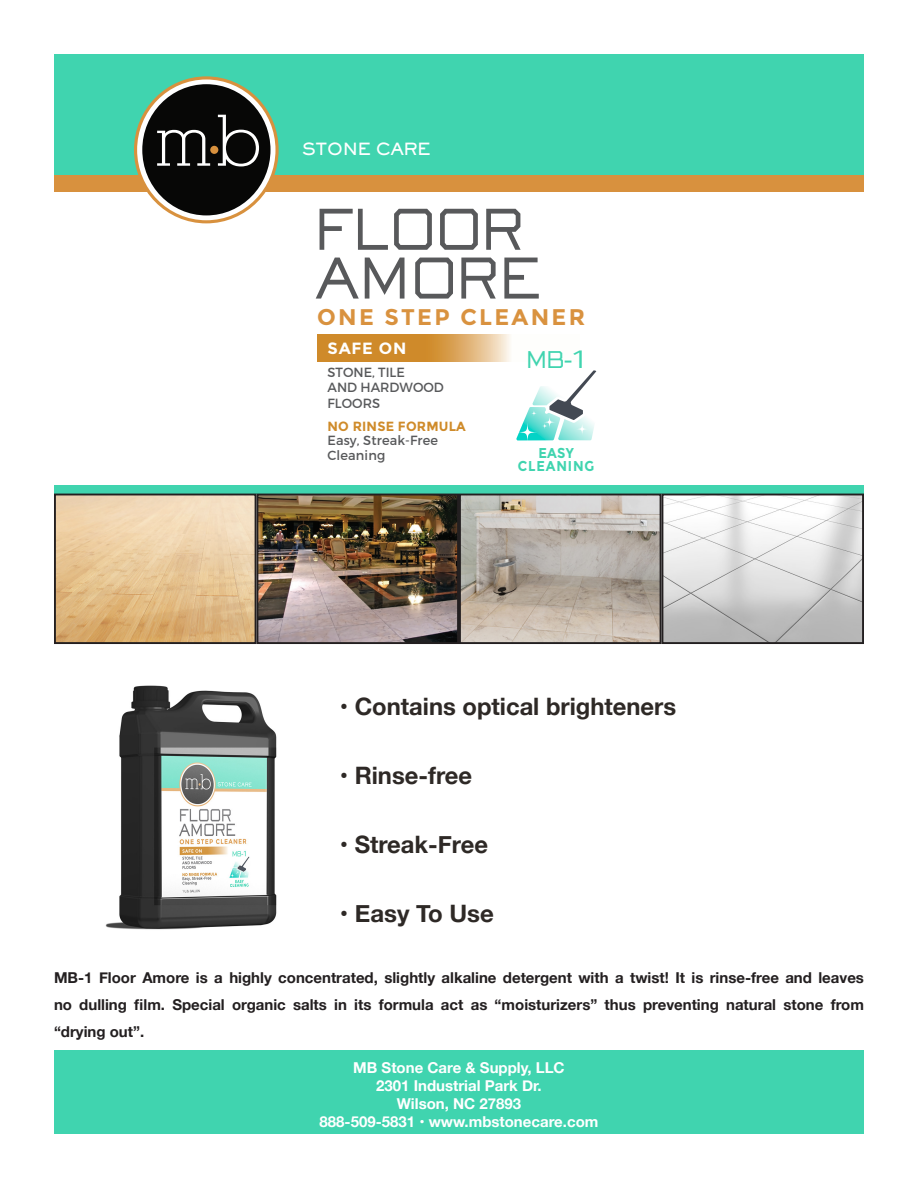
<style>
.page{position:relative;width:918px;height:1188px;background:#fff}
.page>*{position:absolute;margin:0;border:0;box-sizing:border-box;transform-origin:0 0}
.t1{font:68.1px "Alexandria FLF";color:#fff;scale:1.16 1}
.t2{font:54.75px/48.8px "AT Sackers Square Gothic";letter-spacing:-.05em;color:#58595b}
.t3{font:700 24px "Helvetica Neue";color:#2e2926}
.t4{font:700 22.65px "Montserrat";letter-spacing:.1em;color:#d9923f}
.t5{font:22.5px "AT Sackers Square Gothic";color:#40d4af}
.t6{font:16.5px "AT Sackers Heavy Gothic";letter-spacing:-.05em;color:#fff}
.t7{font:700 16.2px "Montserrat";letter-spacing:.05em;color:#fff}
.t8{font:700 15px/27px "Helvetica Neue";color:#231f20;text-align:justify}
.t9{font:700 15px "Helvetica Neue";color:#fff}
.t10{font:700 14.25px/12.9px "Montserrat";letter-spacing:.065em;color:#40d4af;text-align:center;scale:.91 1}
.t11{font:13.35px/15.5px "Montserrat";color:#58595b}
.s1{font-weight:700;color:#cf8b2a}
.s2{font-size:24.9px}
.s3{font-family:"Avenir Next Condensed";font-size:24.9px}
</style>
<div class="page">
<div style="left:54px;top:485px;width:810px;height:9px;background:#40d4af"></div>
<div style="left:54px;top:54px;width:810px;height:121px;background:#40d4af"></div>
<div style="left:54px;top:175px;width:810px;height:16px;background:#d8913e"></div>
<svg style="left:136px;top:78px;width:141px;height:144px;fill:#fff"></svg>
<div style="left:134px;top:76px;width:145px;height:147px;border:3px solid #d8913e;border-radius:50%"></div>
<div style="left:145px;top:87px;width:123px;height:126px;background:#070706;border-radius:50%"></div>
<div style="left:142px;top:84px;width:129px;height:131px;border:5px solid #070706;border-radius:50%"></div>
<div style="left:210px;top:146px;width:8px;height:8px;background:#d8913e;border-radius:50%"></div>
<svg style="left:318px;top:334px;width:192px;height:27px;background:#d79d4d"></svg>
<svg style="left:516px;top:370px;width:81px;height:71px"></svg>
<svg style="left:576px;top:423px;width:12px;height:12px"></svg>
<svg style="left:543px;top:416px;width:13px;height:12px"></svg>
<svg style="left:518px;top:423px;width:19px;height:19px"></svg>
<svg style="left:531px;top:410px;width:6px;height:7px"></svg>
<svg style="left:541px;top:423px;width:7px;height:6px"></svg>
<div style="left:54px;top:1051px;width:810px;height:83px;background:#40d4af"></div>
<img style="left:57px;top:495px;width:399px;height:148px">
<div style="left:54px;top:494px;width:202px;height:150px;border:2px solid #231f20"></div>
<div style="left:257px;top:494px;width:202px;height:150px;border:2px solid #231f20"></div>
<img style="left:462px;top:495px;width:399px;height:148px">
<div style="left:459px;top:494px;width:202px;height:150px;border:2px solid #231f20"></div>
<div style="left:662px;top:494px;width:202px;height:150px;border:2px solid #231f20"></div>
<img style="left:105px;top:685px;width:172px;height:245px">
<p class="t1" style="left:155px;top:105px;width:94px">mb</p>
<p class="t6" style="left:302px;top:138px;width:130px">STONE CARE</p>
<p class="t2" style="left:312px;top:204px;width:234px">FLOOR<br>AMORE</p>
<p class="t4" style="left:317px;top:304px;width:269px">ONE STEP CLEANER</p>
<p class="t7" style="left:328px;top:339px;width:80px">SAFE ON</p>
<p class="t11" style="left:328px;top:364px;width:118px">STONE, TILE<br>AND HARDWOOD<br>FLOORS</p>
<p class="t11" style="left:328px;top:420px;width:140px;line-height:13.4px"><span class="s1">NO RINSE FORMULA<br></span>Easy, Streak-Free</p>
<p class="t11" style="left:328px;top:448px;width:59px">Cleaning</p>
<p class="t5" style="left:525px;top:346px;width:64px">MB<span class="s2">-</span><span class="s3">1</span></p>
<p class="t10" style="left:518px;top:447px;width:85px">EASY<br>CLEANING</p>
<p class="t3" style="left:340px;top:688px;width:338px">• Contains optical brighteners</p>
<p class="t3" style="left:340px;top:757px;width:134px">• Rinse-free</p>
<p class="t3" style="left:340px;top:826px;width:150px">• Streak-Free</p>
<p class="t3" style="left:340px;top:895px;width:156px">• Easy To Use</p>
<p class="t8" style="left:54px;top:964px;width:812px">MB-1 Floor Amore is a highly concentrated, slightly alkaline detergent with a twist! It is rinse-free and leaves no dulling film. Special organic salts in its formula act as “moisturizers” thus preventing natural stone from “drying out”.</p>
<p class="t9" style="left:353px;top:1056px;width:213px">MB Stone Care &amp; Supply, LLC</p>
<p class="t9" style="left:376px;top:1074px;width:167px">2301 Industrial Park Dr.</p>
<p class="t9" style="left:397px;top:1092px;width:126px">Wilson, NC 27893</p>
<p class="t9" style="left:320px;top:1110px;width:280px">888-509-5831 • www.mbstonecare.com</p>
</div>
